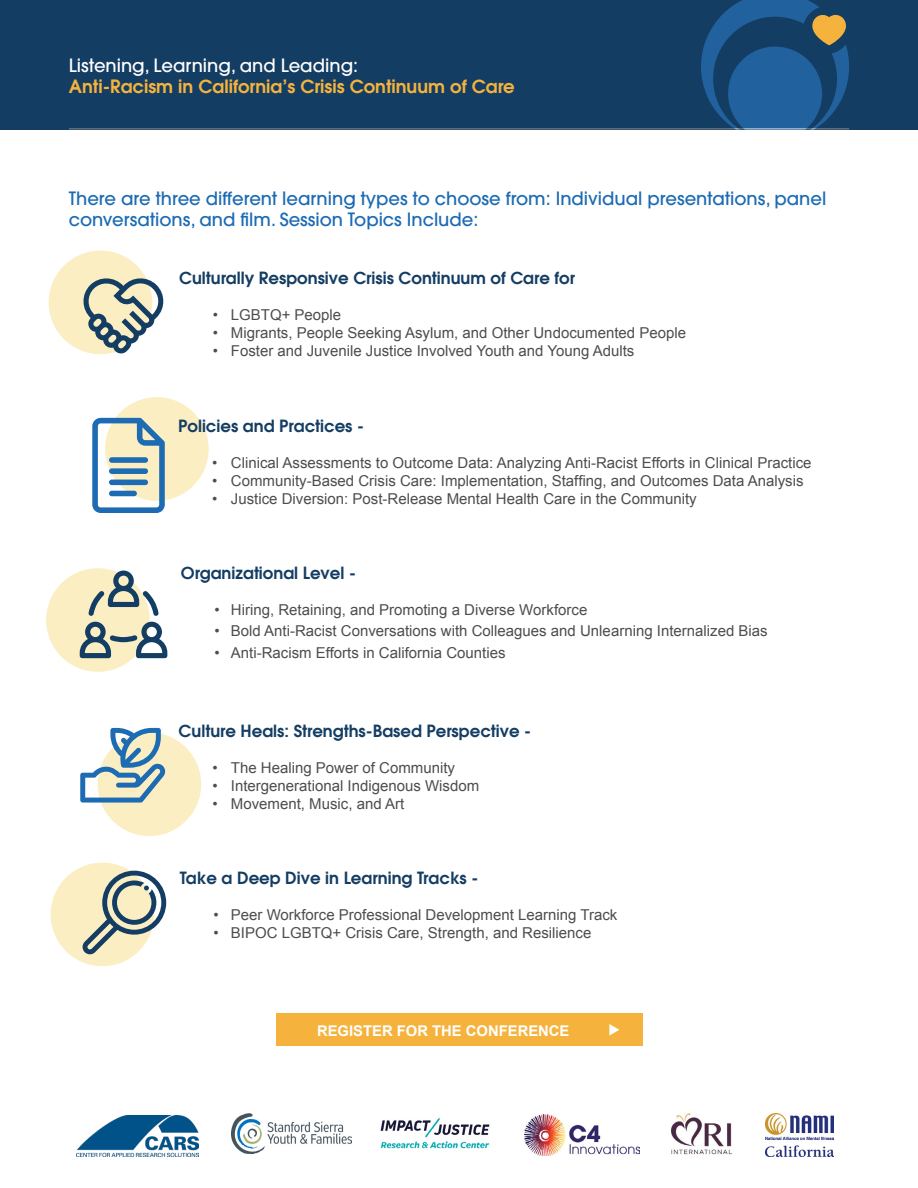
<style>
.page{position:relative;width:918px;height:1188px;background:#fff}
.page>*{position:absolute;margin:0;border:0;box-sizing:border-box;transform-origin:0 0}
.t1{font:500 18px/21.6px "Avant Garde";color:#1c6bb3}
.t2{font:600 18px "Avant Garde";color:#f5b33d}
.t3{font:500 18px "Avant Garde";color:#fff}
.t4{font:600 16.5px "Avant Garde";color:#143d63}
.t5{font:15px "Arial";color:#4d4d4f}
.t6{font:700 14.85px "Arial";color:#fff}
.s1{font-style:inherit}
</style>
<div class="page">
<div style="left:105px;top:397px;width:104px;height:104px;background:#fbeec2;border-radius:50%"></div>
<div style="left:0;top:0;width:918px;height:130px;background:#143d63"></div>
<hr style="left:69px;top:128px;width:780px;height:1px;background:#878a8e">
<div style="left:276px;top:1014px;width:366px;height:32px;background:#f5b33d"></div>
<svg style="left:609px;top:1024px;width:10px;height:12px"></svg>
<div style="left:49px;top:251px;width:103px;height:103px;background:#fbeec2;border-radius:50%"></div>
<div style="left:46px;top:568px;width:104px;height:104px;background:#fbeec2;border-radius:50%"></div>
<div style="left:98px;top:732px;width:103px;height:104px;background:#fbeec2;border-radius:50%"></div>
<div style="left:51px;top:863px;width:103px;height:103px;background:#fbeec2;border-radius:50%"></div>
<svg style="left:83px;top:871px;width:83px;height:83px"></svg>
<svg style="left:80px;top:728px;width:85px;height:75px"></svg>
<svg style="left:92px;top:418px;width:73px;height:95px"></svg>
<div style="left:109px;top:457px;width:39px;height:6px;background:#1c6bb3;border-radius:3px"></div>
<div style="left:109px;top:468px;width:39px;height:6px;background:#1c6bb3;border-radius:3px"></div>
<div style="left:109px;top:480px;width:39px;height:5px;background:#1c6bb3;border-radius:3px"></div>
<div style="left:109px;top:491px;width:28px;height:5px;background:#1c6bb3;border-radius:3px"></div>
<svg style="left:81px;top:273px;width:83px;height:82px"></svg>
<svg style="left:80px;top:622px;width:87px;height:36px"></svg>
<svg style="left:88px;top:571px;width:71px;height:45px"></svg>
<svg style="left:701px;top:0;width:148px;height:130px"></svg>
<img style="left:525px;top:1114px;width:115px;height:41px">
<img style="left:232px;top:1114px;width:120px;height:39px">
<img style="left:380px;top:1118px;width:110px;height:31px">
<img style="left:671px;top:1111px;width:61px;height:44px">
<img style="left:765px;top:1113px;width:68px;height:43px">
<img style="left:77px;top:1115px;width:121px;height:42px">
<p class="t3" style="left:69px;top:54px;width:291px">Listening, Learning, and Leading:</p>
<p class="t2" style="left:69px;top:75px;width:447px">Anti-Racism in California’s Crisis Continuum of Care</p>
<p class="t1" style="left:69px;top:188px;width:759px">There are three different learning types to choose from: Individual presentations, panel conversations, and film. Session Topics Include:</p>
<p class="t4" style="left:179px;top:267px;width:397px">Culturally Responsive Crisis Continuum of Care for</p>
<p class="t5" style="left:213px;top:305px;width:130px">• LGBTQ+ People</p>
<p class="t5" style="left:213px;top:323px;width:475px">• Migrants, People Seeking Asylum, and Other Undocumented People</p>
<p class="t5" style="left:213px;top:341px;width:423px">• Foster and Juvenile Justice Involved Youth and Young Adults</p>
<p class="t4" style="left:178px;top:415px;width:187px">Policies and Practices -</p>
<p class="t5" style="left:212px;top:453px;width:601px">• Clinical Assessments to Outcome Data: Analyzing Anti-Racist Efforts in Clinical Practice</p>
<p class="t5" style="left:212px;top:471px;width:593px">• Community-Based Crisis Care: Implementation, Staffing, and Outcomes Data Analysis</p>
<p class="t5" style="left:212px;top:489px;width:486px">• Justice Diversion: Post-Release Mental Health Care in the Community</p>
<p class="t4" style="left:181px;top:562px;width:177px">Organizational Level -</p>
<p class="t5" style="left:215px;top:600px;width:374px">• Hiring, Retaining, and Promoting a Diverse Workforce</p>
<p class="t5" style="left:215px;top:621px;width:555px">• Bold Anti-Racist Conversations with Colleagues and Unlearning Internalized Bias</p>
<p class="t5" style="left:215px;top:643px;width:293px">• Anti-Racism Efforts in California Counties</p>
<p class="t4" style="left:179px;top:720px;width:354px">Culture Heals: Strengths-Based Perspective -</p>
<p class="t5" style="left:212px;top:757px;width:244px">• The Healing Power of Community</p>
<p class="t5" style="left:212px;top:775px;width:268px">• Intergenerational Indigenous Wisdom</p>
<p class="t5" style="left:212px;top:793px;width:193px">• Movement, Music, and Art</p>
<p class="t4" style="left:180px;top:867px;width:300px">Take a Deep Dive in Learning Tracks -</p>
<p class="t5" style="left:213px;top:905px;width:405px">• Peer Workforce Professional Development Learning Track</p>
<p class="t5" style="left:213px;top:923px;width:379px">• BIPOC LGBTQ+ Crisis Care, Strength, and Resilience</p>
<p class="t6" style="left:317px;top:1021px;width:254px"><span class="s1">REGISTER FOR</span> THE CONFERENCE</p>
</div>
